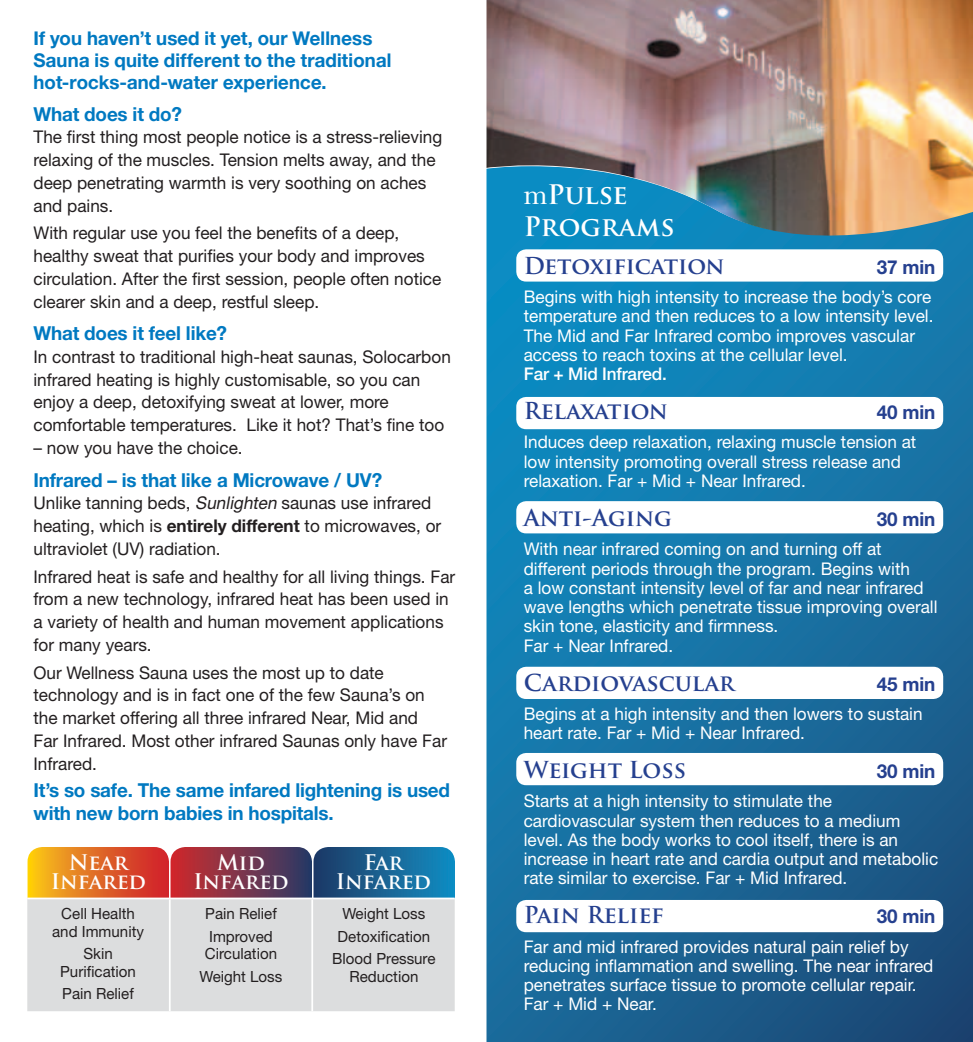
<style>
.page{position:relative;width:973px;height:1042px;background:#fff}
.page>*{position:absolute;margin:0;border:0;box-sizing:border-box;transform-origin:0 0}
.t1{font:700 26.25px/31.5px "Trajan Pro";color:#fff}
.t2{font:700 22.75px "Trajan Pro";color:#25408f}
.t3{font:700 22.75px "Trajan Pro";letter-spacing:-.02em;color:#25408f}
.t4{font:700 21px/19.2px "Trajan Pro";color:#fff;text-align:center}
.t5{font:700 19.25px/22.8px "Helvetica Neue LT Std";letter-spacing:-.01em;color:#0079c1}
.t6{font:700 19.25px/21.9px "Helvetica";letter-spacing:.01em;color:#0079c1}
.t7{font:700 19.25px "Helvetica Neue LT Std";letter-spacing:-.01em;color:#25408f}
.t8{font:17.5px/22.8px "Helvetica Neue LT Std";color:#231f20}
.t9{font:17.5px/19.2px "Helvetica Neue LT Std";color:#fff}
.t10{font:500 17.5px "Helvetica Neue LT Std";letter-spacing:-.01em;color:#fff}
.t11{font:15.4px/22.4px "Helvetica Neue LT Std";color:#231f20;text-align:center}
.s1{font-style:italic}
.s2{font-weight:700}
.s3{font-family:"Perpetua";font-weight:400;font-size:33.25px}
</style>
<div class="page">
<svg style="left:486px;top:237px;width:486px;height:805px;background:#1771a3"></svg>
<img style="left:486px;top:0;width:486px;height:237px">
<div style="left:516px;top:249px;width:427px;height:33px;background:#fff;border-radius:10px"></div>
<div style="left:516px;top:397px;width:427px;height:32px;background:#fff;border-radius:10px"></div>
<div style="left:516px;top:501px;width:427px;height:32px;background:#fff;border-radius:10px"></div>
<div style="left:516px;top:667px;width:427px;height:32px;background:#fff;border-radius:10px"></div>
<div style="left:516px;top:900px;width:427px;height:32px;background:#fff;border-radius:10px"></div>
<div style="left:516px;top:753px;width:427px;height:32px;background:#fff;border-radius:10px"></div>
<svg style="left:28px;top:847px;width:427px;height:51px;background:#7e5a59"></svg>
<div style="left:27px;top:899px;width:427px;height:112px;background:#dcddde"></div>
<hr style="left:27px;top:897px;width:143px;height:2px;background:#fff">
<hr style="left:170px;top:897px;width:142px;height:2px;background:#fff">
<hr style="left:312px;top:897px;width:142px;height:2px;background:#fff">
<hr style="left:169px;top:899px;width:2px;height:112px;background:#fff">
<hr style="left:311px;top:899px;width:2px;height:112px;background:#fff">
<p class="t6" style="left:33px;top:27px;width:359px">If you haven’t used it yet, our Wellness<br>Sauna is quite different to the traditional hot-rocks-and-water experience.</p>
<p class="t5" style="left:33px;top:102px;width:150px">What does it do?</p>
<p class="t8" style="left:33px;top:125px;width:410px">The first thing most people notice is a stress-relieving relaxing of the muscles. Tension melts away, and the deep penetrating warmth is very soothing on aches and pains.</p>
<p class="t8" style="left:33px;top:221px;width:409px">With regular use you feel the benefits of a deep, healthy sweat that purifies your body and improves circulation. After the first session, people often notice clearer skin and a deep, restful sleep.</p>
<p class="t5" style="left:33px;top:321px;width:195px">What does it feel like?</p>
<p class="t8" style="left:33px;top:345px;width:419px">In contrast to traditional high-heat saunas, Solocarbon infrared heating is highly customisable, so you can enjoy a deep, detoxifying sweat at lower, more comfortable temperatures. Like it hot? That’s fine too</p>
<p class="t8" style="left:33px;top:436px;width:211px">– now you have the choice.</p>
<p class="t5" style="left:33px;top:468px;width:350px">Infrared – is that like a Microwave / UV?</p>
<p class="t8" style="left:33px;top:491px;width:409px">Unlike tanning beds, <span class="s1">Sunlighten</span> saunas use infrared heating, which is <span class="s2">entirely different</span> to microwaves, or ultraviolet (UV) radiation.</p>
<p class="t8" style="left:33px;top:565px;width:423px">Infrared heat is safe and healthy for all living things. Far from a new technology, infrared heat has been used in a variety of health and human movement applications for many years.</p>
<p class="t8" style="left:33px;top:661px;width:415px">Our Wellness Sauna uses the most up to date technology and is in fact one of the few Sauna’s on the market offering all three infrared Near, Mid and Far Infrared. Most other infrared Saunas only have Far Infrared.</p>
<p class="t5" style="left:33px;top:778px;width:418px">It’s so safe. The same infared lightening is used with new born babies in hospitals.</p>
<p class="t4" style="left:51px;top:853px;width:97px">Near<br>Infared</p>
<p class="t4" style="left:193px;top:853px;width:97px">Mid<br>Infared</p>
<p class="t4" style="left:336px;top:853px;width:97px">Far<br>Infared</p>
<p class="t11" style="left:52px;top:905px;width:93px;line-height:17.5px">Cell Health and Immunity</p>
<p class="t11" style="left:60px;top:945px;width:77px;line-height:17.5px">Skin<br>Purification</p>
<p class="t11" style="left:62px;top:982px;width:73px">Pain Relief</p>
<p class="t11" style="left:205px;top:902px;width:73px;text-align:left">Pain Relief<br>Improved</p>
<p class="t11" style="left:199px;top:942px;width:84px">Circulation<br>Weight Loss</p>
<p class="t11" style="left:332px;top:902px;width:105px">Weight Loss<br>Detoxification<br>Blood Pressure</p>
<p class="t11" style="left:349px;top:965px;width:71px">Reduction</p>
<h1 class="t1" style="left:523px;top:179px;width:152px"><span class="s3">m</span>Pulse<br>Programs</h1>
<h2 class="t2" style="left:523px;top:252px;width:202px">Detoxification</h2>
<p class="t7" style="left:876px;top:255px;width:60px">37 min</p>
<p class="t9" style="left:523px;top:287px;width:411px">Begins with high intensity to increase the body’s core temperature and then reduces to a low intensity level.<br>The Mid and Far Infrared combo improves vascular access to reach toxins at the cellular level.</p>
<p class="t10" style="left:523px;top:363px;width:145px">Far + Mid Infrared.</p>
<h2 class="t3" style="left:523px;top:397px;width:146px">Relaxation</h2>
<p class="t7" style="left:876px;top:400px;width:60px">40 min</p>
<p class="t9" style="left:523px;top:432px;width:394px">Induces deep relaxation, relaxing muscle tension at low intensity promoting overall stress release and relaxation. Far + Mid + Near Infrared.</p>
<h2 class="t2" style="left:523px;top:504px;width:150px">Anti-Aging</h2>
<p class="t7" style="left:876px;top:507px;width:60px">30 min</p>
<p class="t9" style="left:523px;top:539px;width:415px">With near infrared coming on and turning off at different periods through the program. Begins with<br>a low constant intensity level of far and near infrared wave lengths which penetrate tissue improving overall skin tone, elasticity and firmness.<br>Far + Near Infrared.</p>
<h2 class="t2" style="left:523px;top:668px;width:212px">Cardiovascular</h2>
<p class="t7" style="left:876px;top:672px;width:60px">45 min</p>
<p class="t9" style="left:523px;top:704px;width:400px">Begins at a high intensity and then lowers to sustain heart rate. Far + Mid + Near Infrared.</p>
<h2 class="t2" style="left:523px;top:756px;width:164px">Weight Loss</h2>
<p class="t7" style="left:876px;top:759px;width:60px">30 min</p>
<p class="t9" style="left:523px;top:791px;width:416px">Starts at a high intensity to stimulate the cardiovascular system then reduces to a medium level. As the body works to cool itself, there is an increase in heart rate and cardia output and metabolic rate similar to exercise. Far + Mid Infrared.</p>
<h2 class="t2" style="left:523px;top:901px;width:142px">Pain Relief</h2>
<p class="t7" style="left:876px;top:904px;width:60px">30 min</p>
<p class="t9" style="left:523px;top:936px;width:411px">Far and mid infrared provides natural pain relief by reducing inflammation and swelling. The near infrared penetrates surface tissue to promote cellular repair.<br>Far + Mid + Near.</p>
</div>
